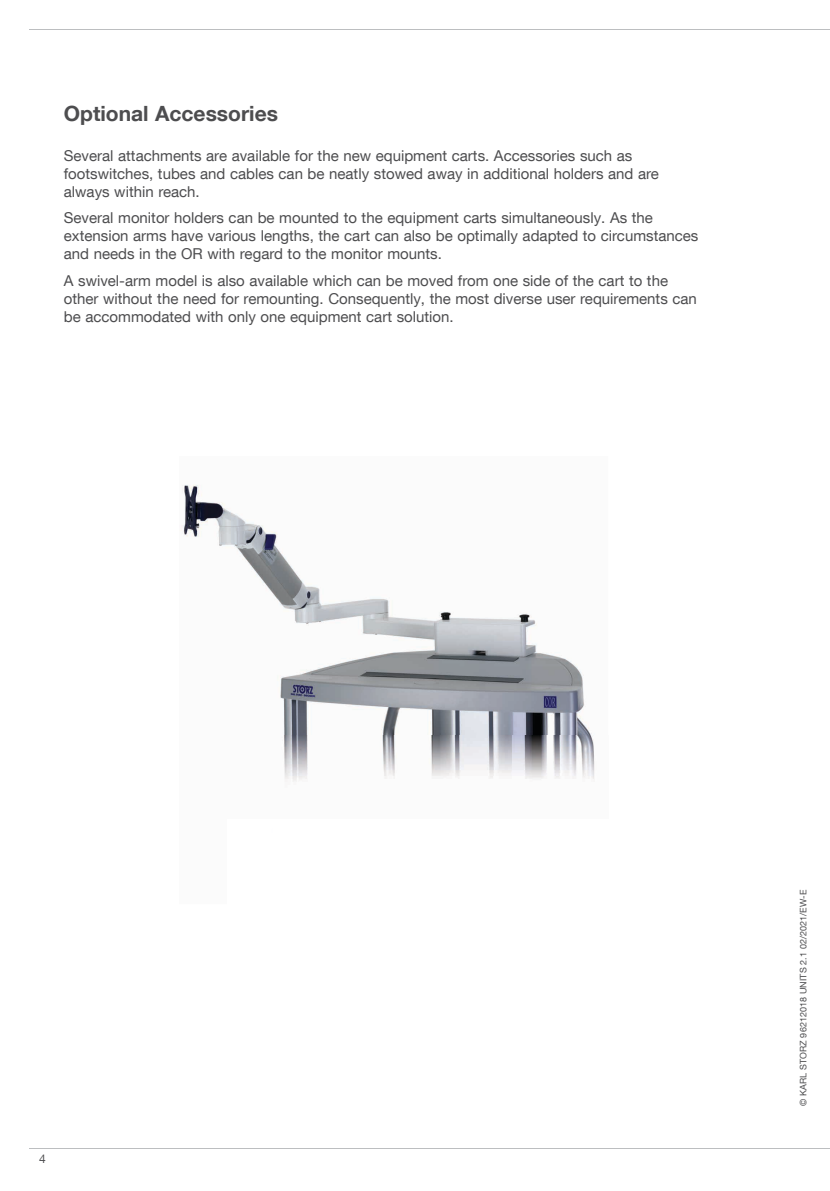
<style>
.page{position:relative;width:830px;height:1191px;background:#fff}
.page>*{position:absolute;margin:0;border:0;box-sizing:border-box;transform-origin:0 0}
.t1{font:700 21px "KS Helvetica Neue";color:#4d4d4f}
.t2{font:15px/18px "KS Helvetica Neue";color:#4d4d4f}
.t3{font:12px "KS Helvetica Neue";color:#4d4d4f}
.t4{font:9px "KS Helvetica Neue";letter-spacing:.01em;color:#4d4d4f}
</style>
<div class="page">
<hr style="left:30px;top:1148px;width:799px;height:1px;background:#bcbec0">
<hr style="left:30px;top:29px;width:799px;height:1px;background:#bcbec0">
<img style="left:182px;top:485px;width:410px;height:250px">
<img style="left:284px;top:735px;width:311px;height:47px">
<h1 class="t1" style="left:64px;top:101px;width:216px">Optional Accessories</h1>
<p class="t2" style="left:64px;top:146px;width:596px">Several attachments are available for the new equipment carts. Accessories such as footswitches, tubes and cables can be neatly stowed away in additional holders and are always within reach.</p>
<p class="t2" style="left:64px;top:208px;width:635px">Several monitor holders can be mounted to the equipment carts simultaneously. As the extension arms have various lengths, the cart can also be optimally adapted to circumstances and needs in the OR with regard to the monitor mounts.</p>
<p class="t2" style="left:64px;top:271px;width:634px">A swivel-arm model is also available which can be moved from one side of the cart to the other without the need for remounting. Consequently, the most diverse user requirements can be accommodated with only one equipment cart solution.</p>
<p class="t3" style="left:39px;top:1151px;width:8px">4</p>
<p class="t4" style="left:797px;top:1106px;width:218px;rotate:-90deg">© KARL STORZ 96212018 UNITS 2.1 02/2021/EW-E</p>
</div>
